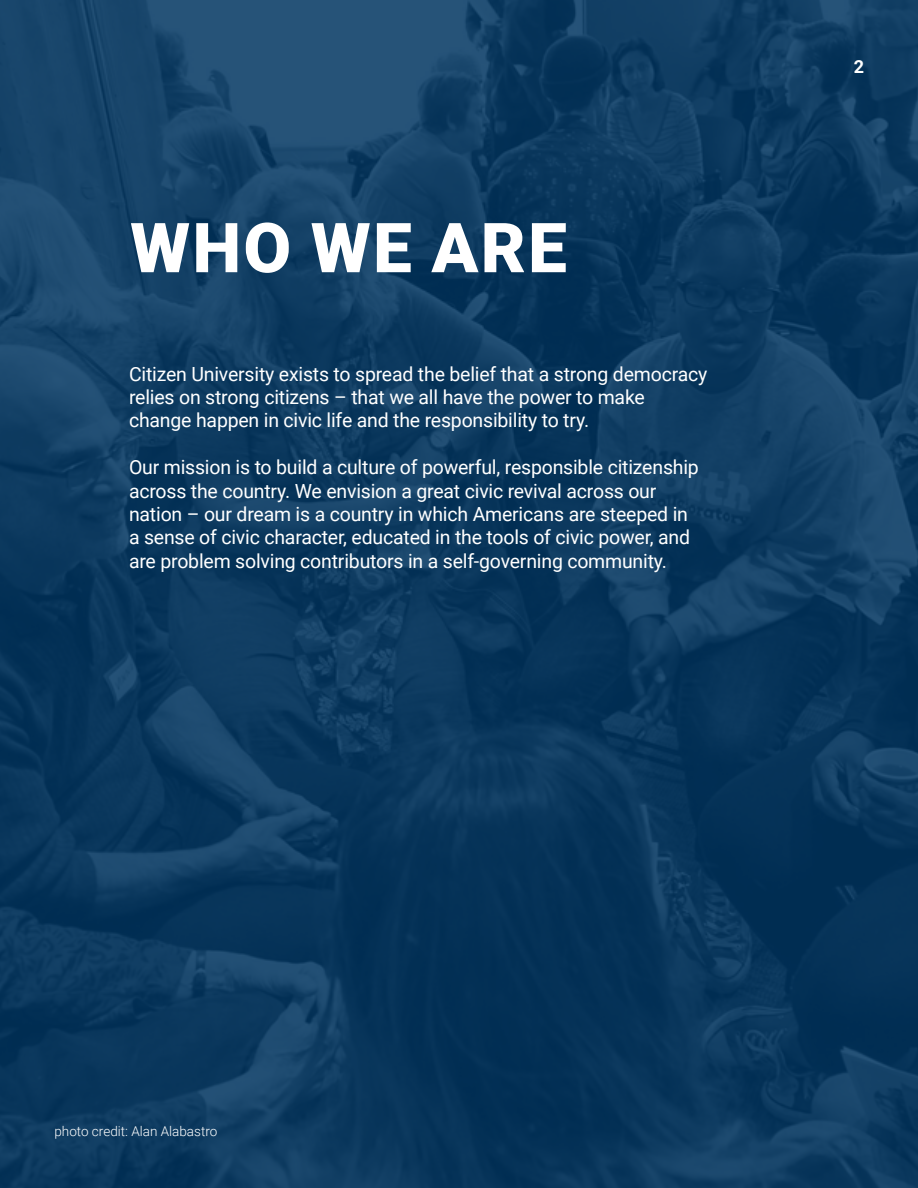
<style>
.page{position:relative;width:918px;height:1188px;background:#fff}
.page>*{position:absolute;margin:0;border:0;box-sizing:border-box;transform-origin:0 0}
.t1{font:900 69px "Roboto";letter-spacing:.035em;color:#fff}
.t2{font:19.5px/23.4px "Roboto";letter-spacing:-.01em;color:#fff}
.t3{font:700 18px "Roboto";color:#fff}
.t4{font:300 13.5px "Roboto";color:#fff}
</style>
<div class="page">
<img style="left:0;top:0;width:918px;height:1188px">
<h1 class="t1" style="left:130px;top:199px;width:438px">WHO WE ARE</h1>
<p class="t2" style="left:129px;top:361px;width:580px">Citizen University exists to spread the belief that a strong democracy relies on strong citizens – that we all have the power to make change happen in civic life and the responsibility to try.</p>
<p class="t2" style="left:129px;top:455px;width:571px">Our mission is to build a culture of powerful, responsible citizenship across the country. We envision a great civic revival across our nation – our dream is a country in which Americans are steeped in a sense of civic character, educated in the tools of civic power, and are problem solving contributors in a self-governing community.</p>
<p class="t3" style="left:854px;top:54px;width:12px">2</p>
<p class="t4" style="left:54px;top:1122px;width:164px">photo credit: Alan Alabastro</p>
</div>
